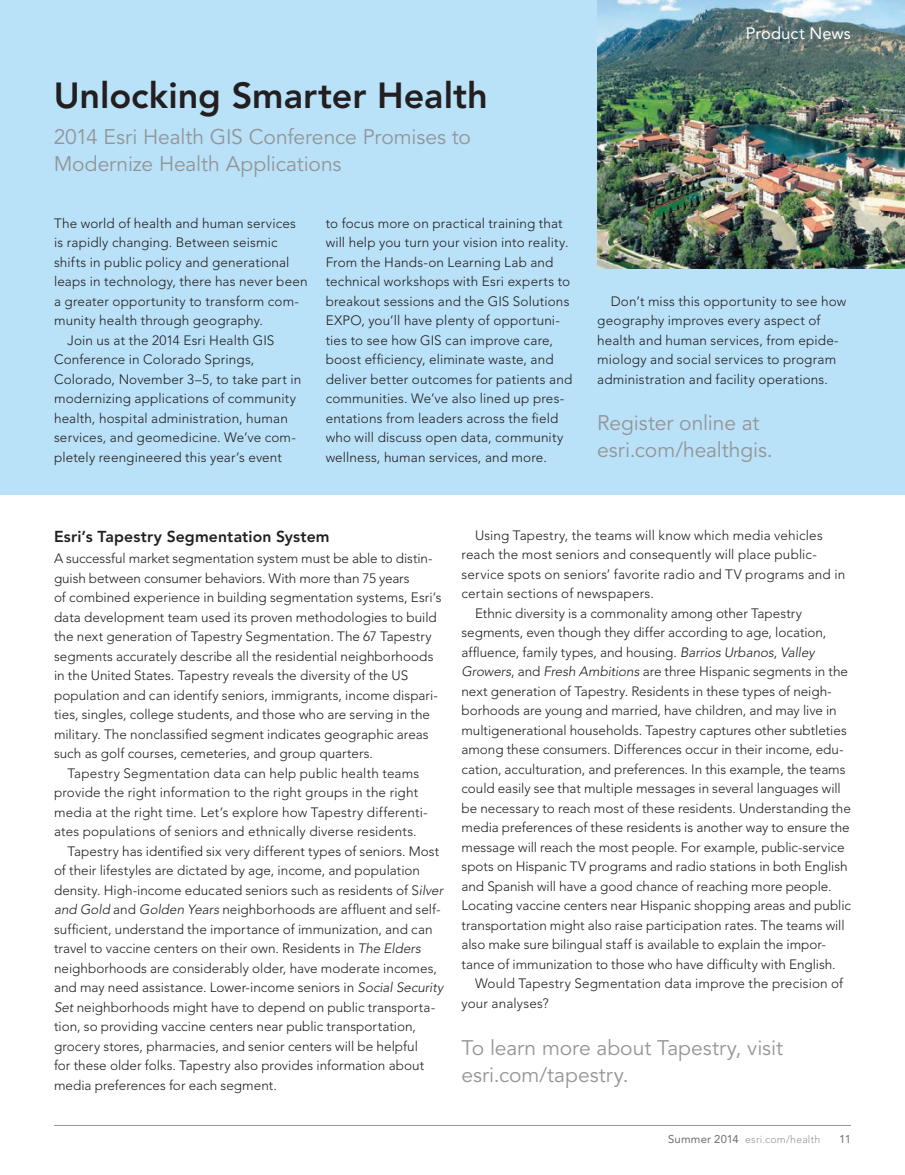
<style>
.page{position:relative;width:905px;height:1175px;background:#fff}
.page>*{position:absolute;margin:0;border:0;box-sizing:border-box;transform-origin:0 0}
.t1{font:800 36px "Avenir LT Std";color:#231f20}
.t2{font:21px/27px "Avenir LT Std";letter-spacing:-.005em;color:#939598}
.t3{font:16.5px "Avenir LT Std";letter-spacing:.005em;color:#fff}
.t4{font:800 15.75px "Avenir LT Std";letter-spacing:.01em;color:#231f20}
.t5{font:300 13.5px/19.5px "Avenir LT Std";letter-spacing:.005em;color:#231f20}
.t6{font:11.25px "Avenir LT Std";color:#6c6d70}
.t7{font:300 10.5px "Avenir LT Std";letter-spacing:.025em;color:#939598}
.s1{font-style:italic}
.s2{font-weight:400;font-size:11.25px;color:#6c6d70}
</style>
<div class="page">
<div style="left:0;top:0;width:904px;height:494px;background:#b9e1f7"></div>
<img style="left:597px;top:0;width:307px;height:268px">
<hr style="left:54px;top:1125px;width:796px;height:1px;background:#939598">
<h1 class="t1" style="left:54px;top:74px;width:435px">Unlocking Smarter Health</h1>
<h2 class="t2" style="left:54px;top:124px;width:419px">2014 Esri Health GIS Conference Promises to<br>Modernize Health Applications</h2>
<p class="t5" style="left:54px;top:213px;width:243px">The world of health and human services</p>
<p class="t5" style="left:54px;top:233px;width:225px">is rapidly changing. Between seismic</p>
<p class="t5" style="left:54px;top:252px;width:237px">shifts in public policy and generational</p>
<p class="t5" style="left:54px;top:272px;width:255px">leaps in technology, there has never been</p>
<p class="t5" style="left:54px;top:291px;width:246px">a greater opportunity to transform com-</p>
<p class="t5" style="left:54px;top:311px;width:210px">munity health through geography.</p>
<p class="t5" style="left:68px;top:330px;width:208px">Join us at the 2014 Esri Health GIS</p>
<p class="t5" style="left:54px;top:350px;width:202px">Conference in Colorado Springs,</p>
<p class="t5" style="left:54px;top:369px;width:249px">Colorado, November 3–5, to take part in</p>
<p class="t5" style="left:54px;top:389px;width:243px">modernizing applications of community</p>
<p class="t5" style="left:54px;top:408px;width:235px">health, hospital administration, human</p>
<p class="t5" style="left:54px;top:428px;width:243px">services, and geomedicine. We’ve com-</p>
<p class="t5" style="left:54px;top:447px;width:229px">pletely reengineered this year’s event</p>
<p class="t5" style="left:325px;top:213px;width:248px">to focus more on practical training that will help you turn your vision into reality.<br>From the Hands-on Learning Lab and technical workshops with Esri experts to breakout sessions and the GIS Solutions EXPO, you’ll have plenty of opportuni&shy;ties to see how GIS can improve care, boost efficiency, eliminate waste, and deliver better outcomes for patients and communities. We’ve also lined up pres&shy;entations from leaders across the field who will discuss open data, community wellness, human services, and more.</p>
<p class="t3" style="left:745px;top:24px;width:107px">Product News</p>
<p class="t5" style="left:597px;top:291px;width:250px;text-indent:14px">Don’t miss this opportunity to see how geography improves every aspect of health and human services, from epide&shy;miology and social services to program administration and facility operations.</p>
<h2 class="t2" style="left:597px;top:410px;width:177px">Register online at esri.com/healthgis.</h2>
<p class="t4" style="left:54px;top:527px;width:277px">Esri’s Tapestry Segmentation System</p>
<p class="t5" style="left:54px;top:549px;width:380px">A successful market segmentation system must be able to distin-</p>
<p class="t5" style="left:54px;top:568px;width:357px">guish between consumer behaviors. With more than 75 years</p>
<p class="t5" style="left:54px;top:588px;width:389px">of combined experience in building segmentation systems, Esri’s</p>
<p class="t5" style="left:54px;top:607px;width:384px">data development team used its proven methodologies to build</p>
<p class="t5" style="left:54px;top:627px;width:379px">the next generation of Tapestry Segmentation. The 67 Tapestry</p>
<p class="t5" style="left:54px;top:646px;width:381px">segments accurately describe all the residential neighborhoods</p>
<p class="t5" style="left:54px;top:666px;width:355px">in the United States. Tapestry reveals the diversity of the US</p>
<p class="t5" style="left:54px;top:685px;width:385px">population and can identify seniors, immigrants, income dispari-</p>
<p class="t5" style="left:54px;top:705px;width:377px">ties, singles, college students, and those who are serving in the</p>
<p class="t5" style="left:54px;top:724px;width:376px">military. The nonclassified segment indicates geographic areas</p>
<p class="t5" style="left:54px;top:744px;width:320px">such as golf courses, cemeteries, and group quarters.</p>
<p class="t5" style="left:68px;top:763px;width:353px">Tapestry Segmentation data can help public health teams</p>
<p class="t5" style="left:54px;top:783px;width:366px">provide the right information to the right groups in the right</p>
<p class="t5" style="left:54px;top:802px;width:375px">media at the right time. Let’s explore how Tapestry differenti-</p>
<p class="t5" style="left:54px;top:822px;width:364px">ates populations of seniors and ethnically diverse residents.</p>
<p class="t5" style="left:68px;top:841px;width:373px">Tapestry has identified six very different types of seniors. Most</p>
<p class="t5" style="left:54px;top:861px;width:367px">of their lifestyles are dictated by age, income, and population</p>
<p class="t5" style="left:54px;top:880px;width:391px">density. High-income educated seniors such as residents of S<span class="s1">ilver</span></p>
<p class="t5" style="left:54px;top:900px;width:388px"><span class="s1">and Gold</span> and <span class="s1">Golden Years</span> neighborhoods are affluent and self-</p>
<p class="t5" style="left:54px;top:919px;width:380px">sufficient, understand the importance of immunization, and can</p>
<p class="t5" style="left:54px;top:939px;width:368px">travel to vaccine centers on their own. Residents in <span class="s1">The Elders</span></p>
<p class="t5" style="left:54px;top:958px;width:384px">neighborhoods are considerably older, have moderate incomes,</p>
<p class="t5" style="left:54px;top:978px;width:391px">and may need assistance. Lower-income seniors in <span class="s1">Social Security</span></p>
<p class="t5" style="left:54px;top:997px;width:382px"><span class="s1">Set</span> neighborhoods might have to depend on public transporta-</p>
<p class="t5" style="left:54px;top:1017px;width:363px">tion, so providing vaccine centers near public transportation,</p>
<p class="t5" style="left:54px;top:1036px;width:365px">grocery stores, pharmacies, and senior centers will be helpful</p>
<p class="t5" style="left:54px;top:1056px;width:372px">for these older folks. Tapestry also provides information about</p>
<p class="t5" style="left:54px;top:1075px;width:224px">media preferences for each segment.</p>
<p class="t5" style="left:475px;top:525px;width:349px">Using Tapestry, the teams will know which media vehicles</p>
<p class="t5" style="left:461px;top:545px;width:357px">reach the most seniors and consequently will place public-</p>
<p class="t5" style="left:461px;top:564px;width:385px">service spots on seniors’ favorite radio and TV programs and in</p>
<p class="t5" style="left:461px;top:584px;width:194px">certain sections of newspapers.</p>
<p class="t5" style="left:475px;top:603px;width:328px">Ethnic diversity is a commonality among other Tapestry</p>
<p class="t5" style="left:461px;top:623px;width:366px">segments, even though they differ according to age, location,</p>
<p class="t5" style="left:461px;top:642px;width:354px">affluence, family types, and housing. <span class="s1">Barrios Urbanos</span>, <span class="s1">Valley</span></p>
<p class="t5" style="left:461px;top:662px;width:388px"><span class="s1">Growers</span>, and <span class="s1">Fresh Ambitions</span> are three Hispanic segments in the</p>
<p class="t5" style="left:461px;top:681px;width:372px">next generation of Tapestry. Residents in these types of neigh-</p>
<p class="t5" style="left:461px;top:701px;width:377px">borhoods are young and married, have children, and may live in</p>
<p class="t5" style="left:461px;top:720px;width:387px">multigenerational households. Tapestry captures other subtleties</p>
<p class="t5" style="left:461px;top:740px;width:384px">among these consumers. Differences occur in their income, edu-</p>
<p class="t5" style="left:461px;top:759px;width:385px">cation, acculturation, and preferences. In this example, the teams</p>
<p class="t5" style="left:461px;top:779px;width:381px">could easily see that multiple messages in several languages will</p>
<p class="t5" style="left:461px;top:798px;width:391px">be necessary to reach most of these residents. Understanding the</p>
<p class="t5" style="left:461px;top:818px;width:390px">media preferences of these residents is another way to ensure the</p>
<p class="t5" style="left:461px;top:837px;width:384px">message will reach the most people. For example, public-service</p>
<p class="t5" style="left:461px;top:857px;width:387px">spots on Hispanic TV programs and radio stations in both English</p>
<p class="t5" style="left:461px;top:876px;width:371px">and Spanish will have a good chance of reaching more people.</p>
<p class="t5" style="left:461px;top:896px;width:391px">Locating vaccine centers near Hispanic shopping areas and public</p>
<p class="t5" style="left:461px;top:915px;width:384px">transportation might also raise participation rates. The teams will</p>
<p class="t5" style="left:461px;top:935px;width:366px">also make sure bilingual staff is available to explain the impor-</p>
<p class="t5" style="left:461px;top:954px;width:375px">tance of immunization to those who have difficulty with English.</p>
<p class="t5" style="left:475px;top:974px;width:370px">Would Tapestry Segmentation data improve the precision of</p>
<p class="t5" style="left:461px;top:993px;width:89px">your analyses?</p>
<h2 class="t2" style="left:461px;top:1034px;width:323px">To learn more about Tapestry, visit esri.com/tapestry.</h2>
<p class="t7" style="left:668px;top:1133px;width:154px"><span class="s2">Summer 2014</span> esri.com/health</p>
<p class="t6" style="left:839px;top:1133px;width:13px">11</p>
</div>
